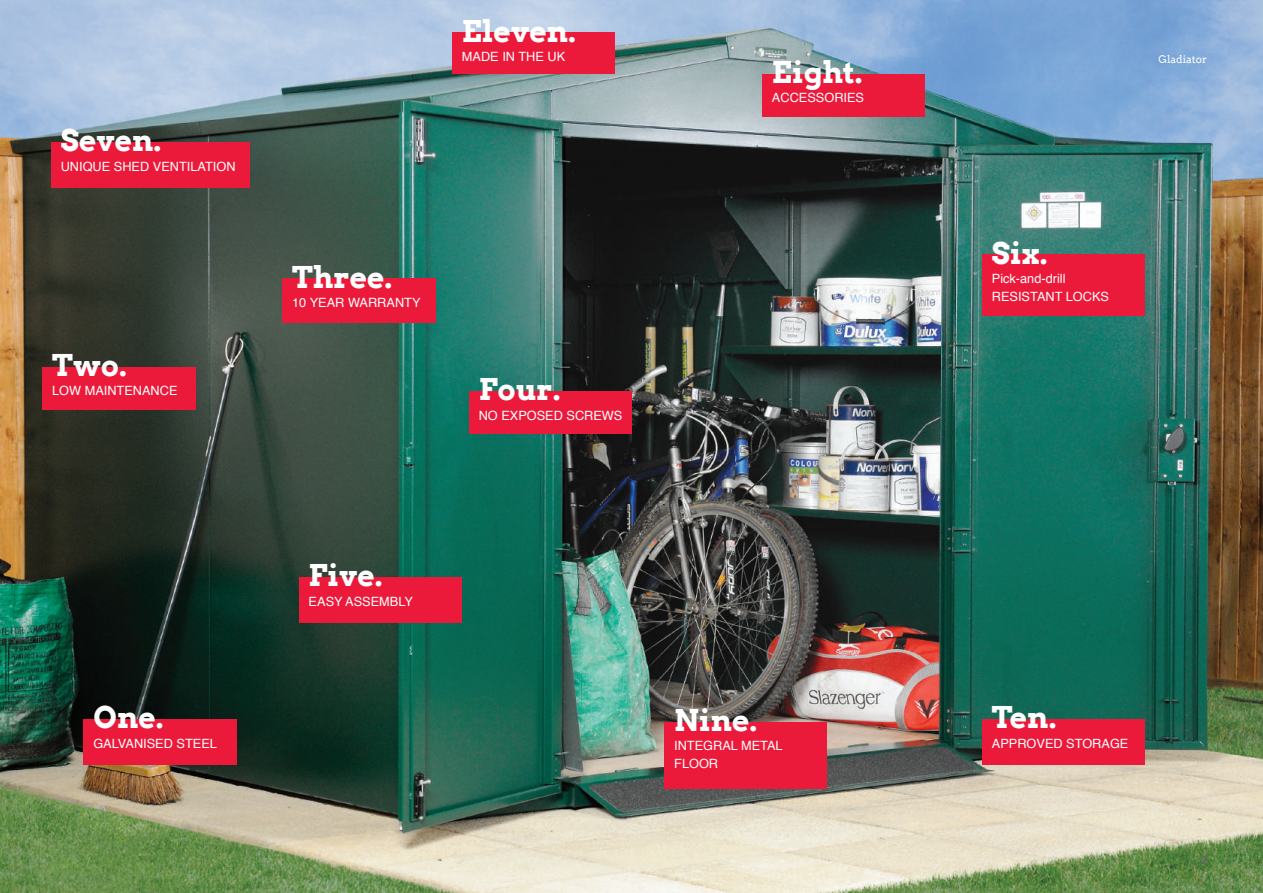
<style>
.page{position:relative;width:1263px;height:893px;background:#fff}
.page>*{position:absolute;margin:0;border:0;box-sizing:border-box;transform-origin:0 0}
.t1{font:700 30px "Arvo";color:#fff}
.t2{font:12.75px/18px "Helvetica";color:#fff}
.t3{font:10.5px "Arvo";color:#fff}
.t4{font:700 10.5px "Arvo";color:#656666}
</style>
<div class="page">
<img style="left:0;top:0;width:1263px;height:893px">
<div style="left:84px;top:719px;width:153px;height:46px;background:#ec1a3a"></div>
<div style="left:43px;top:367px;width:153px;height:43px;background:#ec1a3a"></div>
<div style="left:283px;top:279px;width:153px;height:44px;background:#ec1a3a"></div>
<div style="left:469px;top:391px;width:162px;height:43px;background:#ec1a3a"></div>
<div style="left:665px;top:722px;width:162px;height:66px;background:#ec1a3a"></div>
<div style="left:982px;top:719px;width:163px;height:46px;background:#ec1a3a"></div>
<div style="left:452px;top:33px;width:163px;height:41px;background:#ec1a3a"></div>
<div style="left:762px;top:74px;width:163px;height:43px;background:#ec1a3a"></div>
<div style="left:299px;top:577px;width:162px;height:46px;background:#ec1a3a"></div>
<div style="left:982px;top:255px;width:163px;height:61px;background:#ec1a3a"></div>
<div style="left:51px;top:142px;width:198px;height:46px;background:#ec1a3a"></div>
<h1 class="t1" style="left:61px;top:122px;width:102px">Seven.</h1>
<p class="t2" style="left:61px;top:157px;width:176px">UNIQUE SHED VENTILATION</p>
<h1 class="t1" style="left:52px;top:346px;width:76px">Two.</h1>
<p class="t2" style="left:52px;top:382px;width:127px">LOW MAINTENANCE</p>
<h1 class="t1" style="left:93px;top:699px;width:72px">One.</h1>
<p class="t2" style="left:93px;top:735px;width:125px">GALVANISED STEEL</p>
<h1 class="t1" style="left:462px;top:12px;width:115px">Eleven.</h1>
<p class="t2" style="left:462px;top:48px;width:105px">MADE IN THE UK</p>
<h1 class="t1" style="left:292px;top:258px;width:101px">Three.</h1>
<p class="t2" style="left:292px;top:294px;width:130px">10 YEAR WARRANTY</p>
<h1 class="t1" style="left:479px;top:370px;width:83px">Four.</h1>
<p class="t2" style="left:479px;top:406px;width:145px">NO EXPOSED SCREWS</p>
<h1 class="t1" style="left:772px;top:53px;width:92px">Eight.</h1>
<p class="t2" style="left:772px;top:89px;width:94px">ACCESSORIES</p>
<p class="t3" style="left:1158px;top:52px;width:50px">Gladiator</p>
<h1 class="t1" style="left:992px;top:234px;width:57px">Six.</h1>
<p class="t2" style="left:992px;top:270px;width:119px">Pick-and-drill<br>RESISTANT LOCKS</p>
<h1 class="t1" style="left:309px;top:557px;width:75px">Five.</h1>
<p class="t2" style="left:309px;top:593px;width:106px">EASY ASSEMBLY</p>
<h1 class="t1" style="left:674px;top:701px;width:84px">Nine.</h1>
<h1 class="t1" style="left:992px;top:699px;width:66px">Ten.</h1>
<p class="t2" style="left:674px;top:737px;width:110px">INTEGRAL METAL<br>FLOOR</p>
<p class="t2" style="left:992px;top:735px;width:138px">APPROVED STORAGE</p>
<p class="t4" style="left:1201px;top:853px;width:8px">7</p>
</div>
